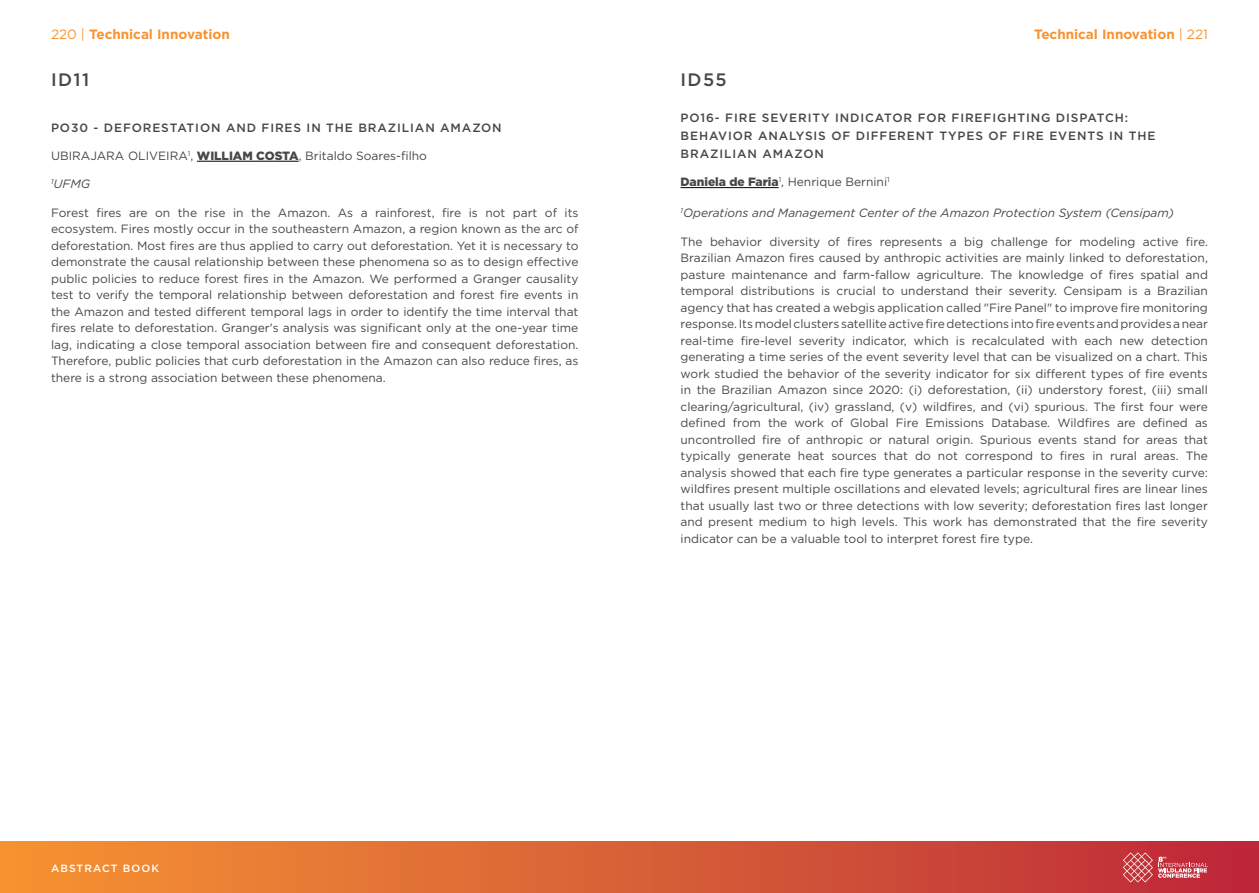
<style>
.page{position:relative;width:1259px;height:893px;background:#fff}
.page>*{position:absolute;margin:0;border:0;box-sizing:border-box;transform-origin:0 0}
.Abstract_Book_Paper_Number{font:500 18px "Gotham";letter-spacing:.075em;color:#454849}
.t1{font:700 13.5px "Gotham";color:#f79330}
.Abstract_Book_Base_Paragraph{font:12px/16.5px "Gotham";color:#454849;text-align:justify}
.Abstract_Book_Paper_Title{font:500 12px/18px "Gotham";letter-spacing:.075em;color:#454849}
.Abstract_Book_Authors{font:12px "Gotham";color:#454849}
.Abstract_Book_Base_Paragraph-2{font:italic 12px "Gotham";color:#454849}
.t2{font:500 10.5px "Gotham";letter-spacing:.1em;color:#fff}
.s1{font-weight:400}
.s2{font-weight:900}
</style>
<div class="page">
<div style="left:0;top:842px;width:1259px;height:51px;background:linear-gradient(to right,#f59533,#bc293a)"></div>
<svg style="left:1123px;top:852px;width:85px;height:30px;background:#cd575f"></svg>
<hr style="left:197px;top:161px;width:102px;height:1px;background:#000">
<hr style="left:680px;top:187px;width:98px;height:1px;background:#000">
<p class="t1" style="left:51px;top:25px;width:180px"><span class="s1">220 |</span> Technical Innovation</p>
<p class="t1" style="left:1034px;top:25px;width:175px">Technical Innovation <span class="s1">| 221</span></p>
<p class="Abstract_Book_Paper_Number" style="left:51px;top:68px;width:40px">ID11</p>
<p class="Abstract_Book_Paper_Title" style="left:51px;top:118px;width:452px">PO30 - DEFORESTATION AND FIRES IN THE BRAZILIAN AMAZON</p>
<p class="Abstract_Book_Authors" style="left:51px;top:148px;width:377px">UBIRAJARA OLIVEIRA<sup>1</sup>, <span class="s2">WILLIAM COSTA</span>, Britaldo Soares-filho</p>
<p class="Abstract_Book_Base_Paragraph-2" style="left:51px;top:176px;width:41px"><sup>1</sup>UFMG</p>
<p class="Abstract_Book_Base_Paragraph" style="left:51px;top:204px;width:529px">Forest fires are on the rise in the Amazon. As a rainforest, fire is not part of its ecosystem. Fires mostly occur in the southeastern Amazon, a region known as the arc of deforestation. Most fires are thus applied to carry out deforestation. Yet it is necessary to demonstrate the causal relationship between these phenomena so as to design effective public policies to reduce forest fires in the Amazon. We performed a Granger causality test to verify the temporal relationship between deforestation and forest fire events in the Amazon and tested different temporal lags in order to identify the time interval that fires relate to deforestation. Granger's analysis was significant only at the one-year time lag, indicating a close temporal association between fire and consequent deforestation.<br>Therefore, public policies that curb deforestation in the Amazon can also reduce fires, as there is a strong association between these phenomena.</p>
<p class="Abstract_Book_Paper_Number" style="left:680px;top:68px;width:48px">ID55</p>
<p class="Abstract_Book_Paper_Title" style="left:680px;top:109px;width:476px">PO16- FIRE SEVERITY INDICATOR FOR FIREFIGHTING DISPATCH:<br>BEHAVIOR ANALYSIS OF DIFFERENT TYPES OF FIRE EVENTS IN THE<br>BRAZILIAN AMAZON</p>
<p class="Abstract_Book_Authors" style="left:680px;top:174px;width:211px"><span class="s2">Daniela de Faria</span><sup>1</sup>, Henrique Bernini<sup>1</sup></p>
<p class="Abstract_Book_Base_Paragraph-2" style="left:680px;top:205px;width:495px"><sup>1</sup>Operations and Management Center of the Amazon Protection System (Censipam)</p>
<p class="Abstract_Book_Base_Paragraph" style="left:680px;top:233px;width:529px">The behavior diversity of fires represents a big challenge for modeling active fire.<br>Brazilian Amazon fires caused by anthropic activities are mainly linked to deforestation, pasture maintenance and farm-fallow agriculture. The knowledge of fires spatial and temporal distributions is crucial to understand their severity. Censipam is a Brazilian agency that has created a webgis application called "Fire Panel" to improve fire monitoring response. Its model clusters satellite active fire detections into fire events and provides a near real-time fire-level severity indicator, which is recalculated with each new detection generating a time series of the event severity level that can be visualized on a chart. This work studied the behavior of the severity indicator for six different types of fire events in the Brazilian Amazon since 2020: (i) deforestation, (ii) understory forest, (iii) small clearing/agricultural, (iv) grassland, (v) wildfires, and (vi) spurious. The first four were defined from the work of Global Fire Emissions Database. Wildfires are defined as uncontrolled fire of anthropic or natural origin. Spurious events stand for areas that typically generate heat sources that do not correspond to fires in rural areas. The analysis showed that each fire type generates a particular response in the severity curve: wildfires present multiple oscillations and elevated levels; agricultural fires are linear lines that usually last two or three detections with low severity; deforestation fires last longer and present medium to high levels. This work has demonstrated that the fire severity indicator can be a valuable tool to interpret forest fire type.</p>
<p class="t2" style="left:51px;top:861px;width:110px">ABSTRACT BOOK</p>
</div>
